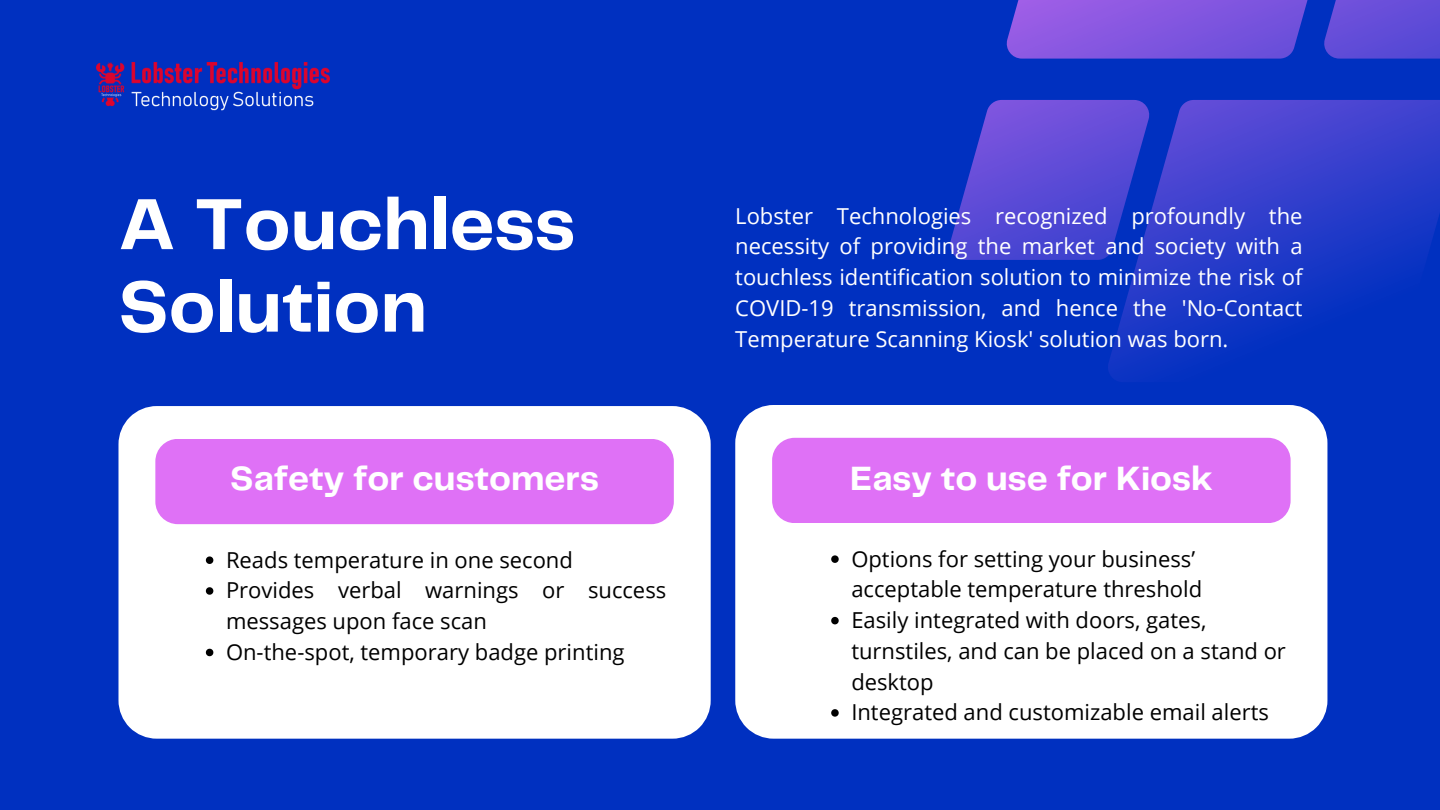
<style>
.page{position:relative;width:1440px;height:810px;background:#0030c0}
.page>*{position:absolute;margin:0;border:0;box-sizing:border-box;transform-origin:0 0}
.t1{font:700 75px/82.5px "Telegraf";color:#fff}
.t2{font:700 35px "Telegraf";color:#fff}
.t3{font:22px/30.8px "Open Sans";color:#000}
.t4{font:22px/30.8px "Open Sans";color:#fff;text-align:justify}
</style>
<div class="page">
<div style="left:118px;top:406px;width:593px;height:333px;background:#fff"></div>
<div style="left:735px;top:405px;width:592px;height:334px;background:#fff"></div>
<div style="left:155px;top:439px;width:519px;height:85px;background:#df71f6;border-radius:22px"></div>
<svg style="left:206px;top:556px;width:7px;height:8px"></svg>
<svg style="left:206px;top:587px;width:7px;height:8px"></svg>
<svg style="left:206px;top:649px;width:7px;height:7px"></svg>
<svg style="left:831px;top:555px;width:8px;height:8px"></svg>
<svg style="left:831px;top:617px;width:8px;height:7px"></svg>
<svg style="left:831px;top:709px;width:8px;height:8px"></svg>
<div style="left:772px;top:438px;width:519px;height:85px;background:#df71f6;border-radius:22px"></div>
<svg style="left:950px;top:0;width:490px;height:382px"></svg>
<img style="left:96px;top:63px;width:234px;height:48px">
<p class="t1" style="left:118px;top:187px;width:458px">A Touchless<br>Solution</p>
<p class="t4" style="left:735px;top:200px;width:569px">Lobster Technologies recognized profoundly the necessity of providing the market and society with a touchless identification solution to minimize the risk of COVID-19 transmission, and hence the 'No-Contact Temperature Scanning Kiosk' solution was born.</p>
<p class="t2" style="left:230px;top:464px;width:370px">Safety for customers</p>
<p class="t3" style="left:226px;top:544px;width:348px">Reads temperature in one second</p>
<p class="t3" style="left:226px;top:575px;width:442px">Provides verbal warnings or success messages upon face scan</p>
<p class="t3" style="left:226px;top:636px;width:400px">On-the-spot, temporary badge printing</p>
<p class="t2" style="left:850px;top:464px;width:364px">Easy to use for Kiosk</p>
<p class="t3" style="left:851px;top:543px;width:352px">Options for setting your business’ acceptable temperature threshold</p>
<p class="t3" style="left:851px;top:604px;width:436px">Easily integrated with doors, gates, turnstiles, and can be placed on a stand or desktop</p>
<p class="t3" style="left:851px;top:696px;width:419px">Integrated and customizable email alerts</p>
</div>
